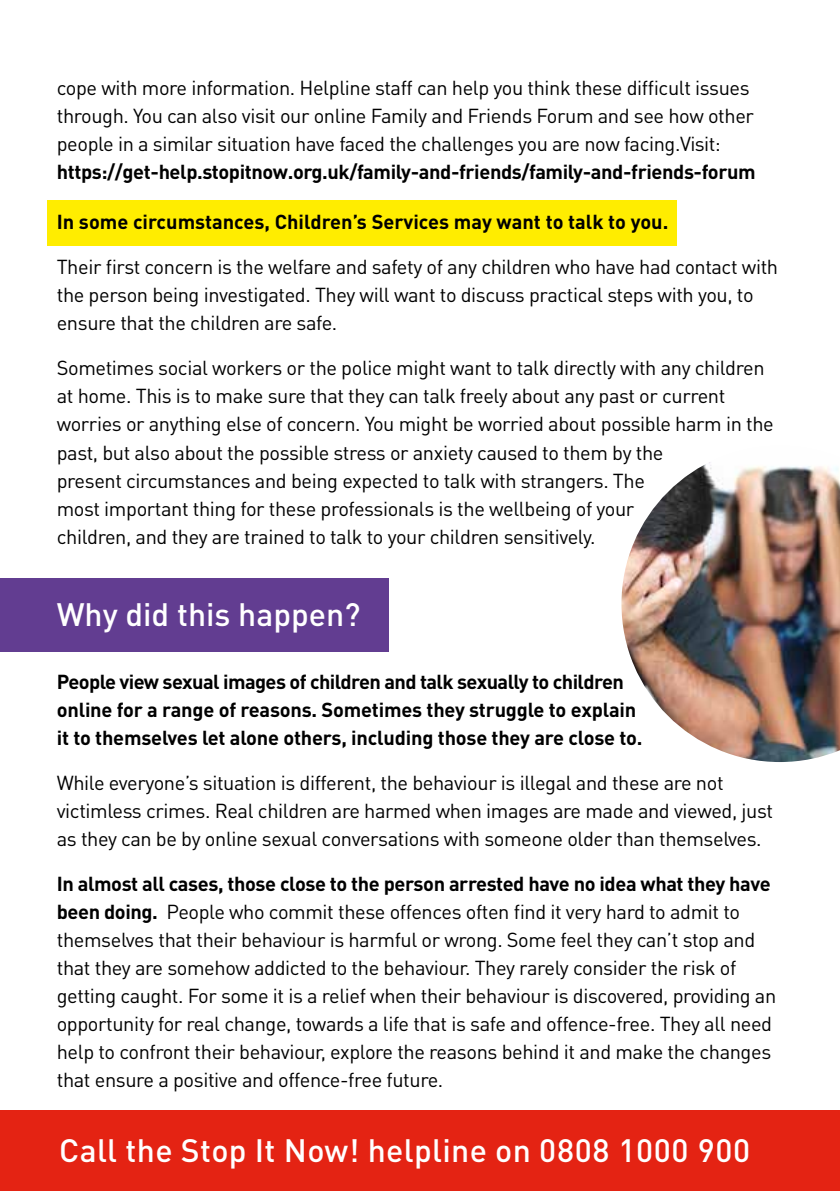
<style>
.page{position:relative;width:840px;height:1191px;background:#fff}
.page>*{position:absolute;margin:0;border:0;box-sizing:border-box;transform-origin:0 0}
.t1{font:500 32px "DIN Pro";letter-spacing:.01em;color:#fff}
.t2{font:20px/28px "DIN Pro";letter-spacing:-.02em;color:#000}
.t3{font:700 20px/28px "DIN Pro";letter-spacing:-.02em;color:#000}
.t4{font:700 20px "DIN Pro";color:#000}
.s1{font-weight:700}
</style>
<div class="page">
<img style="left:621px;top:462px;width:218px;height:300px">
<div style="left:47px;top:200px;width:630px;height:45px;background:#ffed00"></div>
<div style="left:0;top:578px;width:388px;height:73px;background:#623d91"></div>
<div style="left:0;top:1110px;width:839px;height:81px;background:#e42313"></div>
<p class="t2" style="left:57px;top:73px;width:698px">cope with more information. Helpline staff can help you think these difficult issues through. You can also visit our online Family and Friends Forum and see how other people in a similar situation have faced the challenges you are now facing.Visit:</p>
<p class="t3" style="left:57px;top:157px;width:700px">https://get-help.stopitnow.org.uk/family-and-friends/family-and-friends-forum</p>
<p class="t4" style="left:57px;top:209px;width:613px">In some circumstances, Children’s Services may want to talk to you.</p>
<p class="t2" style="left:57px;top:253px;width:722px">Their first concern is the welfare and safety of any children who have had contact with the person being investigated. They will want to discuss practical steps with you, to ensure that the children are safe.</p>
<p class="t2" style="left:57px;top:354px;width:718px">Sometimes social workers or the police might want to talk directly with any children at home. This is to make sure that they can talk freely about any past or current worries or anything else of concern. You might be worried about possible harm in the past, but also about the possible stress or anxiety caused to them by the<br>present circumstances and being expected to talk with strangers. The<br>most important thing for these professionals is the wellbeing of your<br>children, and they are trained to talk to your children sensitively.</p>
<h1 class="t1" style="left:57px;top:594px;width:305px">Why did this happen?</h1>
<p class="t3" style="left:57px;top:666px;width:587px">People view sexual images of children and talk sexually to children online for a range of reasons. Sometimes they struggle to explain it to themselves let alone others, including those they are close to.</p>
<p class="t2" style="left:57px;top:768px;width:717px">While everyone’s situation is different, the behaviour is illegal and these are not victimless crimes. Real children are harmed when images are made and viewed, just as they can be by online sexual conversations with someone older than themselves.</p>
<p class="t2" style="left:57px;top:869px;width:720px"><span class="s1">In almost all cases, those close to the person arrested have no idea what they have been doing.</span> People who commit these offences often find it very hard to admit to themselves that their behaviour is harmful or wrong. Some feel they can’t stop and that they are somehow addicted to the behaviour. They rarely consider the risk of getting caught. For some it is a relief when their behaviour is discovered, providing an opportunity for real change, towards a life that is safe and offence-free. They all need help to confront their behaviour, explore the reasons behind it and make the changes that ensure a positive and offence-free future.</p>
<h1 class="t1" style="left:59px;top:1129px;width:692px">Call the Stop It Now! helpline on 0808 1000 900</h1>
</div>
